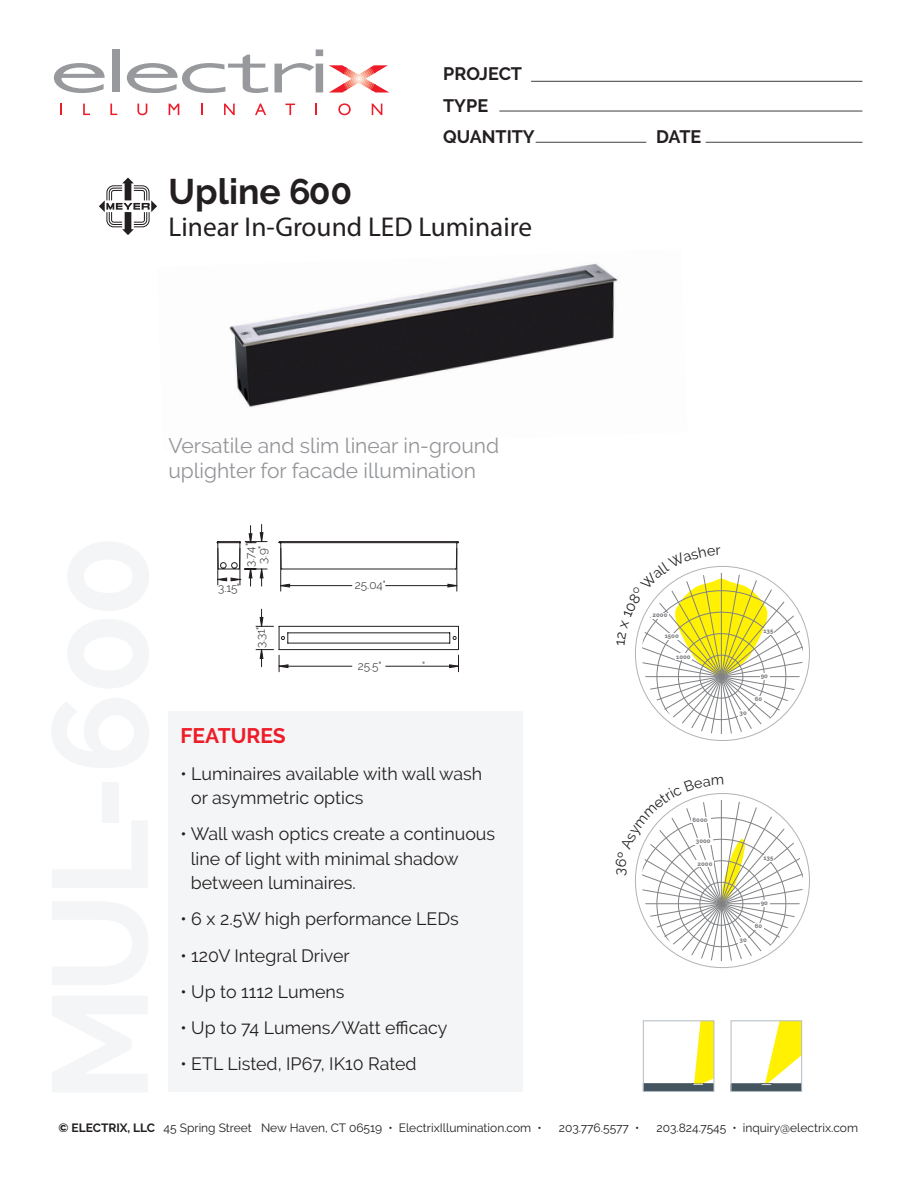
<style>
.page{position:relative;width:918px;height:1188px;background:#fff}
.page>*{position:absolute;margin:0;border:0;box-sizing:border-box;transform-origin:0 0}
.t1{font:700 35.55px "Raleway";color:#231f20}
.t2{font:27.3px "Myriad Pro";color:#231f20}
.No_Hyph{font:21px/25.2px "Raleway";color:#939598}
.t3{font:700 21px "Raleway";color:#ee1c28}
.No_Hyph-2{font:700 18px "Raleway";color:#231f20}
.FEATURE_box_paragrap{font:17.85px/24.3px "Raleway";color:#231f20}
.t4{font:12px "Raleway";color:#231f20}
.t5{font:300 11.7px/12.6px "Raleway";color:#231f20}
.t6{font:800 6.15px "Raleway";color:#808285}
.s1{font-weight:700}
</style>
<div class="page">
<img style="left:229px;top:263px;width:389px;height:144px">
<hr style="left:531px;top:81px;width:331px;height:1px;background:#3e3e3f">
<hr style="left:499px;top:111px;width:363px;height:1px;background:#3e3e3f">
<hr style="left:536px;top:142px;width:110px;height:1px;background:#3e3e3f">
<hr style="left:706px;top:142px;width:156px;height:1px;background:#3e3e3f">
<svg style="left:60px;top:104px;width:2px;height:11px"></svg>
<svg style="left:83px;top:104px;width:7px;height:11px"></svg>
<svg style="left:110px;top:104px;width:7px;height:11px"></svg>
<svg style="left:137px;top:104px;width:10px;height:11px"></svg>
<svg style="left:169px;top:104px;width:10px;height:11px"></svg>
<svg style="left:224px;top:104px;width:11px;height:11px"></svg>
<svg style="left:255px;top:104px;width:11px;height:11px"></svg>
<svg style="left:285px;top:104px;width:10px;height:11px"></svg>
<svg style="left:338px;top:103px;width:13px;height:12px"></svg>
<svg style="left:372px;top:104px;width:10px;height:11px"></svg>
<svg style="left:54px;top:63px;width:51px;height:30px"></svg>
<div style="left:112px;top:50px;width:8px;height:42px;background:#97999c"></div>
<svg style="left:127px;top:55px;width:141px;height:38px"></svg>
<svg style="left:274px;top:50px;width:49px;height:42px"></svg>
<svg style="left:329px;top:65px;width:60px;height:28px"></svg>
<svg style="left:99px;top:178px;width:58px;height:57px"></svg>
<div style="left:168px;top:712px;width:355px;height:380px;background:#f4f5f6"></div>
<svg style="left:216px;top:524px;width:243px;height:148px"></svg>
<div style="left:643px;top:1084px;width:71px;height:7px;background:#45555f"></div>
<hr style="left:643px;top:1083px;width:71px;height:1px;background:#45555f">
<svg style="left:693px;top:1022px;width:19px;height:63px"></svg>
<div style="left:643px;top:1020px;width:71px;height:72px;border:1px solid #b1bcc4"></div>
<div style="left:731px;top:1084px;width:71px;height:7px;background:#45555f"></div>
<hr style="left:731px;top:1083px;width:71px;height:1px;background:#45555f">
<svg style="left:761px;top:1022px;width:39px;height:63px"></svg>
<div style="left:731px;top:1020px;width:71px;height:72px;border:1px solid #b1bcc4"></div>
<svg style="left:635px;top:793px;width:168px;height:168px"></svg>
<svg style="left:635px;top:566px;width:168px;height:168px"></svg>
<p class="No_Hyph-2" style="left:443px;top:64px;width:80px">PROJECT</p>
<p class="No_Hyph-2" style="left:443px;top:95px;width:47px">TYPE</p>
<p class="No_Hyph-2" style="left:443px;top:127px;width:93px">QUANTITY</p>
<p class="No_Hyph-2" style="left:656px;top:127px;width:47px">DATE</p>
<p class="t1" style="left:169px;top:171px;width:185px">Upline 600</p>
<p class="t2" style="left:169px;top:210px;width:365px">Linear In-Ground LED Luminaire</p>
<p class="No_Hyph" style="left:168px;top:433px;width:332px">Versatile and slim linear in-ground uplighter for facade illumination</p>
<p class="t5" style="left:244px;top:567px;width:25px;rotate:-90deg">3.74"<br>3.9"</p>
<p class="t5" style="left:218px;top:582px;width:23px">3.15"</p>
<p class="t5" style="left:254px;top:648px;width:23px;rotate:-90deg">3.31"</p>
<p class="t5" style="left:355px;top:579px;width:32px">25.04"</p>
<p class="t5" style="left:358px;top:660px;width:25px">25.5"</p>
<p class="t5" style="left:422px;top:660px;width:5px">"</p>
<p class="t3" style="left:180px;top:724px;width:107px">FEATURES</p>
<p class="FEATURE_box_paragrap" style="left:191px;top:761px;width:292px;text-indent:-11px">• Luminaires available with wall wash or asymmetric optics</p>
<p class="FEATURE_box_paragrap" style="left:191px;top:822px;width:306px;text-indent:-10px">• Wall wash optics create a continuous line of light with minimal shadow between luminaires.</p>
<p class="FEATURE_box_paragrap" style="left:180px;top:907px;width:280px">• 6 x 2.5W high performance LEDs</p>
<p class="FEATURE_box_paragrap" style="left:180px;top:943px;width:171px">• 120V Integral Driver</p>
<p class="FEATURE_box_paragrap" style="left:180px;top:979px;width:166px">• Up to 1112 Lumens</p>
<p class="FEATURE_box_paragrap" style="left:180px;top:1016px;width:269px">• Up to 74 Lumens/Watt efficacy</p>
<p class="FEATURE_box_paragrap" style="left:180px;top:1052px;width:238px">• ETL Listed, IP67, IK10 Rated</p>
<p class="t6" style="left:653px;top:612px;width:16px">2000</p>
<p class="t6" style="left:665px;top:633px;width:16px">1500</p>
<p class="t6" style="left:676px;top:653px;width:16px">1000</p>
<p class="t6" style="left:763px;top:627px;width:12px">135</p>
<p class="t6" style="left:740px;top:710px;width:9px">30</p>
<p class="t6" style="left:761px;top:672px;width:9px">90</p>
<p class="t6" style="left:755px;top:695px;width:9px">60</p>
<p class="t6" style="left:693px;top:816px;width:16px">6000</p>
<p class="t6" style="left:696px;top:837px;width:16px">3000</p>
<p class="t6" style="left:698px;top:860px;width:16px">2000</p>
<p class="t6" style="left:763px;top:855px;width:12px">135</p>
<p class="t6" style="left:740px;top:937px;width:9px">30</p>
<p class="t6" style="left:761px;top:899px;width:9px">90</p>
<p class="t6" style="left:755px;top:922px;width:9px">60</p>
<p class="t4" style="left:59px;top:1121px;width:485px"><span class="s1">© ELECTRIX, LLC</span> 45 Spring Street New Haven, CT 06519 • ElectrixIllumination.com •</p>
<p class="t4" style="left:559px;top:1121px;width:82px">203.776.5577 •</p>
<p class="t4" style="left:656px;top:1121px;width:203px">203.824.7545 • inquiry@electrix.com</p>
</div>
